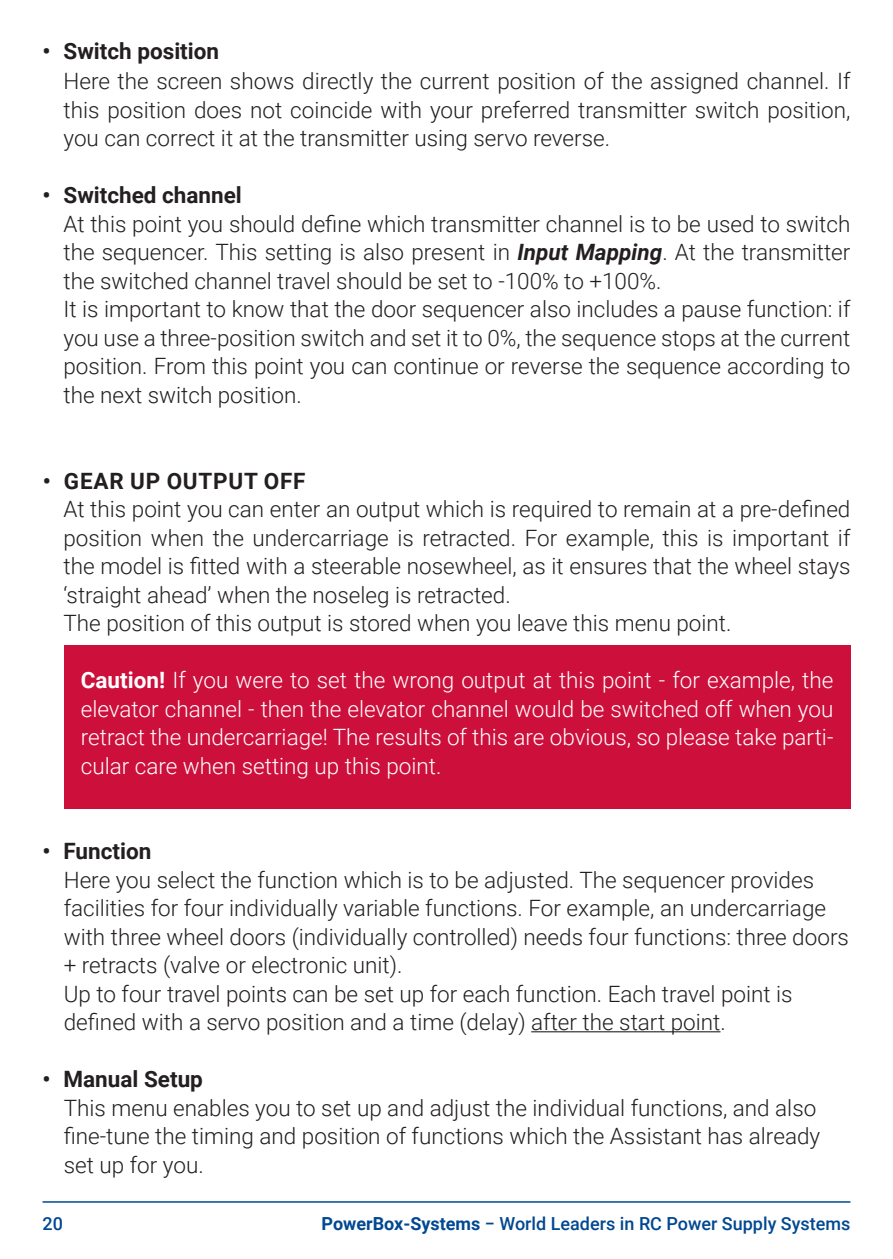
<style>
.page{position:relative;width:893px;height:1259px;background:#fff}
.page>*{position:absolute;margin:0;border:0;box-sizing:border-box;transform-origin:0 0}
.t1{font:300 22.5px/28.5px "Roboto";color:#231f20}
.t2{font:300 22.5px/28.5px "Roboto";color:#fff;text-align:justify}
.t3{font:700 22.5px "Roboto";color:#231f20}
.t4{font:700 22.5px "Roboto";letter-spacing:.035em;color:#231f20}
.t5{font:500 18px "Roboto";color:#014892}
.s1{font-weight:700;font-style:italic}
.s2{font-weight:700}
</style>
<div class="page">
<hr style="left:43px;top:1201px;width:807px;height:1px;background:#014892">
<hr style="left:531px;top:1031px;width:189px;height:1px;background:#231f20">
<div style="left:64px;top:644px;width:786px;height:164px;background:#cd0f3b"></div>
<p class="t3" style="left:43px;top:36px;width:178px">• Switch position</p>
<p class="t1" style="left:64px;top:66px;width:788px;text-align:justify">Here the screen shows directly the current position of the assigned channel. If this position does not coincide with your preferred transmitter switch position, you can correct it at the transmitter using servo reverse.</p>
<p class="t3" style="left:43px;top:180px;width:201px">• Switched channel</p>
<p class="t1" style="left:64px;top:209px;width:788px">At this point you should define which transmitter channel is to be used to switch the sequencer. This setting is also present in <span class="s1">Input Mapping</span>. At the transmitter the switched channel travel should be set to -100% to +100%.<br>It is important to know that the door sequencer also includes a pause function: if you use a three-position switch and set it to 0%, the sequence stops at the current position. From this point you can continue or reverse the sequence according to the next switch position.</p>
<p class="t4" style="left:43px;top:465px;width:264px">• GEAR UP OUTPUT OFF</p>
<p class="t1" style="left:63px;top:494px;width:788px">At this point you can enter an output which is required to remain at a pre-defined position when the undercarriage is retracted. For example, this is important if the model is fitted with a steerable nosewheel, as it ensures that the wheel stays ‘straight ahead’ when the noseleg is retracted.<br>The position of this output is stored when you leave this menu point.</p>
<p class="t2" style="left:81px;top:665px;width:754px"><span class="s2">Caution!</span> If you were to set the wrong output at this point - for example, the elevator channel - then the elevator channel would be switched off when you retract the undercarriage! The results of this are obvious, so please take parti&shy;cular care when setting up this point.</p>
<p class="t3" style="left:42px;top:835px;width:110px">• Function</p>
<p class="t1" style="left:64px;top:864px;width:787px">Here you select the function which is to be adjusted. The sequencer provides facilities for four individually variable functions. For example, an undercarriage with three wheel doors (individually controlled) needs four functions: three doors + retracts (valve or electronic unit).<br>Up to four travel points can be set up for each function. Each travel point is defined with a servo position and a time (delay) after the start point.</p>
<p class="t3" style="left:42px;top:1063px;width:162px">• Manual Setup</p>
<p class="t1" style="left:64px;top:1092px;width:758px">This menu enables you to set up and adjust the individual functions, and also fine-tune the timing and position of functions which the Assistant has already set up for you.</p>
<p class="t5" style="left:43px;top:1210px;width:22px">20</p>
<p class="t5" style="left:321px;top:1210px;width:530px"><span class="s2">PowerBox-Systems</span> − World Leaders in RC Power Supply Systems</p>
</div>
